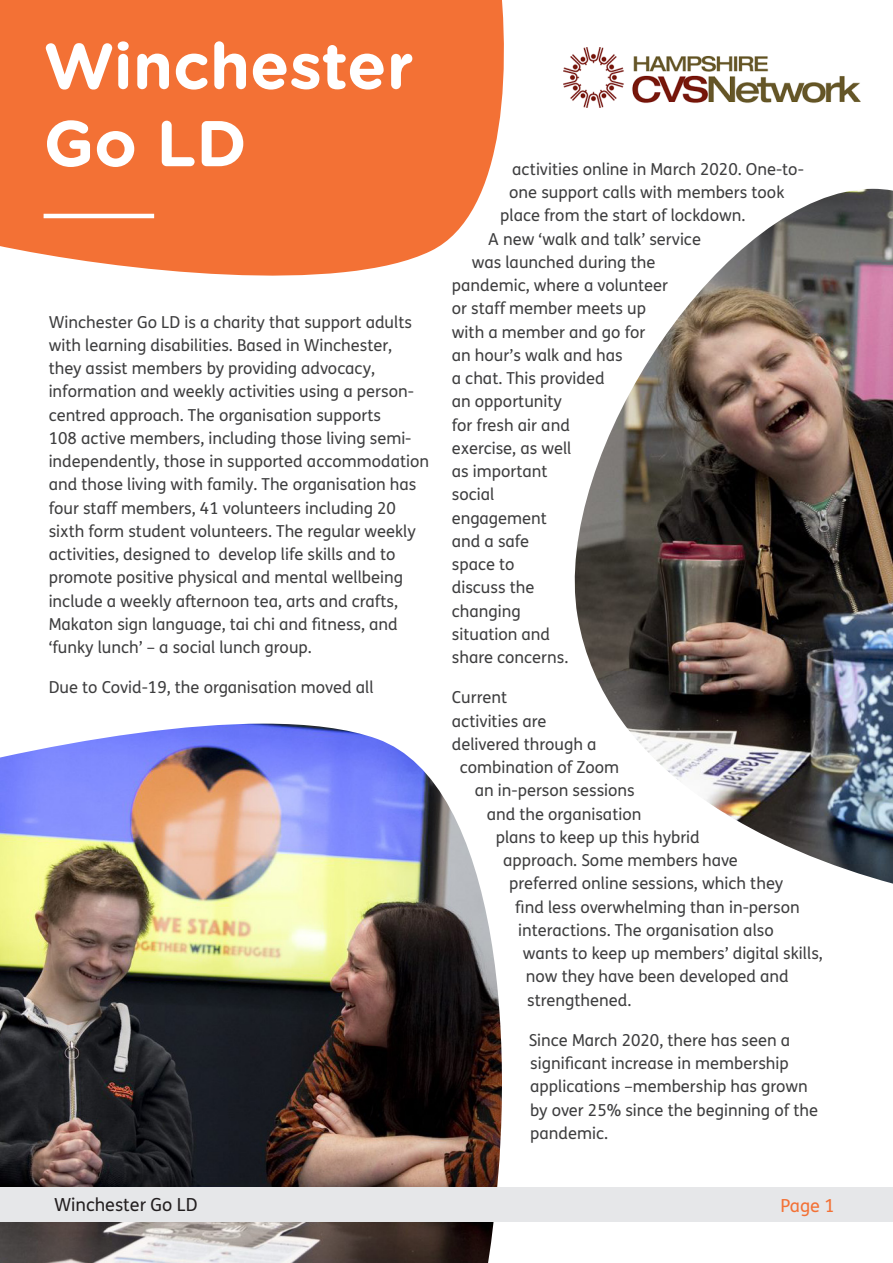
<style>
.page{position:relative;width:893px;height:1263px;background:#fff}
.page>*{position:absolute;margin:0;border:0;box-sizing:border-box;transform-origin:0 0}
.Main_Heading{font:700 64.5px/77.4px "Gotham Rounded";color:#fff}
.t1{font:18px "FS Me";color:#231f20}
.t2{font:18px "FS Me";color:#f37135}
.Body_Copy{font:16.5px/23.2px "FS Me";color:#3e3e3f}
</style>
<div class="page">
<div style="left:0;top:0;width:504px;height:276px;background:#f37135"></div>
<hr style="left:44px;top:214px;width:110px;height:4px;background:#fff">
<img style="left:0;top:724px;width:504px;height:539px">
<div style="left:0;top:1187px;width:893px;height:34px;background:#e6e7e9"></div>
<img style="left:574px;top:189px;width:319px;height:695px">
<img style="left:563px;top:47px;width:298px;height:60px">
<p class="Main_Heading" style="left:44px;top:25px;width:372px">Winchester<br>Go LD</p>
<p class="Body_Copy" style="left:49px;top:310px;width:382px">Winchester Go LD is a charity that support adults with learning disabilities. Based in Winchester, they assist members by providing advocacy, information and weekly activities using a person&shy;centred approach. The organisation supports<br>108 active members, including those living semi&shy;independently, those in supported accommodation and those living with family. The organisation has four staff members, 41 volunteers including 20 sixth form student volunteers. The regular weekly activities, designed to develop life skills and to promote positive physical and mental wellbeing include a weekly afternoon tea, arts and crafts, Makaton sign language, tai chi and fitness, and ‘funky lunch’ – a social lunch group.</p>
<p class="Body_Copy" style="left:49px;top:676px;width:326px">Due to Covid-19, the organisation moved all</p>
<p class="Body_Copy" style="left:512px;top:157px;width:293px">activities online in March 2020. One-to-</p>
<p class="Body_Copy" style="left:509px;top:180px;width:277px">one support calls with members took</p>
<p class="Body_Copy" style="left:500px;top:204px;width:247px">place from the start of lockdown.</p>
<p class="Body_Copy" style="left:488px;top:227px;width:214px">A new ‘walk and talk’ service</p>
<p class="Body_Copy" style="left:472px;top:250px;width:185px">was launched during the</p>
<p class="Body_Copy" style="left:452px;top:273px;width:218px">pandemic, where a volunteer</p>
<p class="Body_Copy" style="left:452px;top:297px;width:196px">or staff member meets up</p>
<p class="Body_Copy" style="left:452px;top:320px;width:195px">with a member and go for</p>
<p class="Body_Copy" style="left:452px;top:343px;width:172px">an hour’s walk and has</p>
<p class="Body_Copy" style="left:452px;top:366px;width:154px">a chat. This provided</p>
<p class="Body_Copy" style="left:452px;top:390px;width:112px">an opportunity</p>
<p class="Body_Copy" style="left:452px;top:413px;width:120px">for fresh air and</p>
<p class="Body_Copy" style="left:452px;top:436px;width:121px">exercise, as well</p>
<p class="Body_Copy" style="left:452px;top:459px;width:97px">as important</p>
<p class="Body_Copy" style="left:452px;top:483px;width:44px">social</p>
<p class="Body_Copy" style="left:452px;top:506px;width:97px">engagement</p>
<p class="Body_Copy" style="left:452px;top:529px;width:79px">and a safe</p>
<p class="Body_Copy" style="left:452px;top:552px;width:64px">space to</p>
<p class="Body_Copy" style="left:452px;top:576px;width:84px">discuss the</p>
<p class="Body_Copy" style="left:452px;top:599px;width:70px">changing</p>
<p class="Body_Copy" style="left:452px;top:622px;width:100px">situation and</p>
<p class="Body_Copy" style="left:452px;top:645px;width:118px">share concerns.</p>
<p class="Body_Copy" style="left:452px;top:686px;width:57px">Current</p>
<p class="Body_Copy" style="left:452px;top:709px;width:96px">activities are</p>
<p class="Body_Copy" style="left:452px;top:732px;width:146px">delivered through a</p>
<p class="Body_Copy" style="left:460px;top:755px;width:161px">combination of Zoom</p>
<p class="Body_Copy" style="left:475px;top:779px;width:162px">an in-person sessions</p>
<p class="Body_Copy" style="left:487px;top:802px;width:156px">and the organisation</p>
<p class="Body_Copy" style="left:496px;top:825px;width:206px">plans to keep up this hybrid</p>
<p class="Body_Copy" style="left:503px;top:848px;width:236px">approach. Some members have</p>
<p class="Body_Copy" style="left:509px;top:872px;width:275px">preferred online sessions, which they</p>
<p class="Body_Copy" style="left:515px;top:895px;width:286px">find less overwhelming than in-person</p>
<p class="Body_Copy" style="left:518px;top:918px;width:257px">interactions. The organisation also</p>
<p class="Body_Copy" style="left:523px;top:941px;width:302px">wants to keep up members’ digital skills,</p>
<p class="Body_Copy" style="left:526px;top:965px;width:264px">now they have been developed and</p>
<p class="Body_Copy" style="left:527px;top:988px;width:106px">strengthened.</p>
<p class="Body_Copy" style="left:529px;top:1028px;width:291px">Since March 2020, there has seen a significant increase in membership applications –membership has grown by over 25% since the beginning of the pandemic.</p>
<p class="t1" style="left:54px;top:1193px;width:145px">Winchester Go LD</p>
<p class="t2" style="left:780px;top:1193px;width:56px">Page 1</p>
</div>
